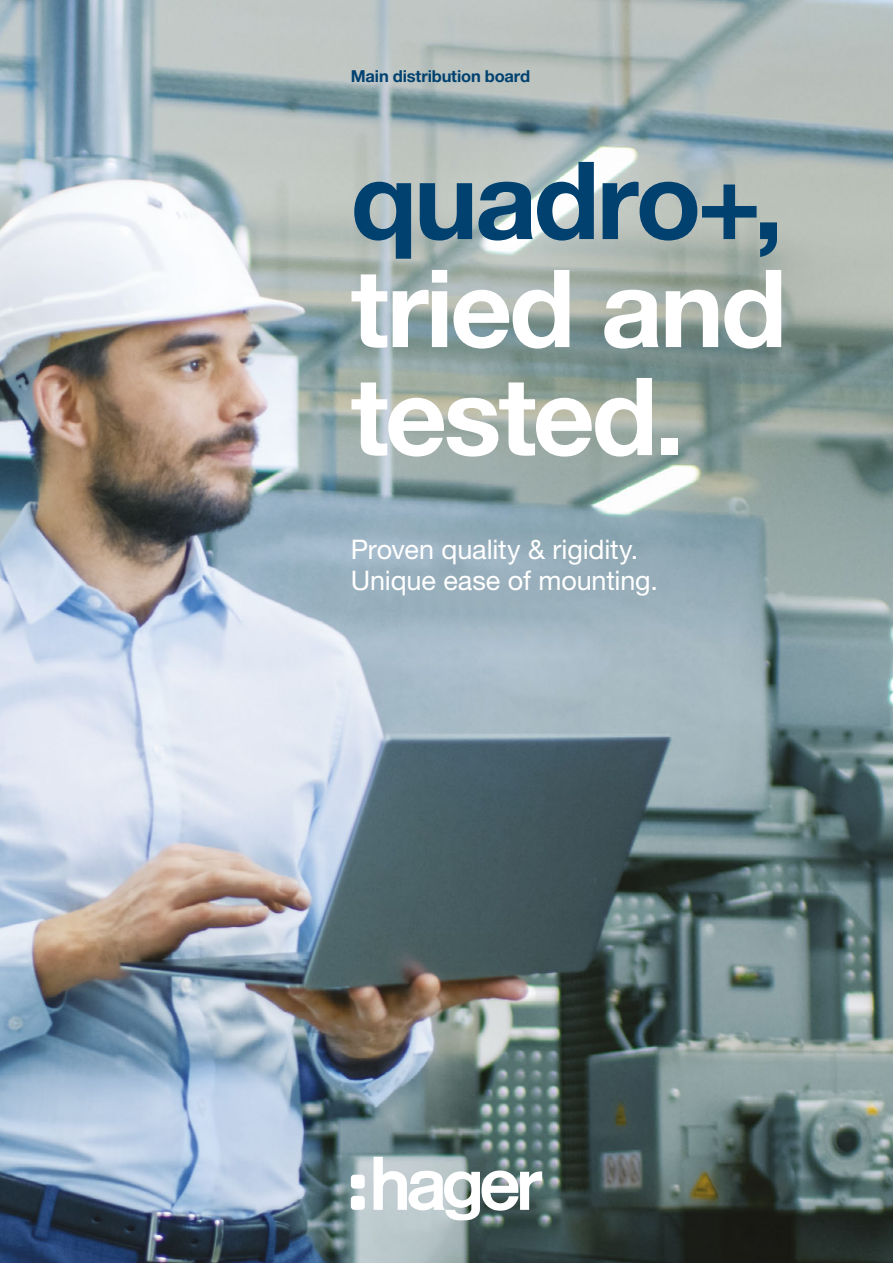
<style>
.page{position:relative;width:893px;height:1263px;background:#fff}
.page>*{position:absolute;margin:0;border:0;box-sizing:border-box;transform-origin:0 0}
.t1{font:700 108px/108px "Helvetica Neue LTW1 G";letter-spacing:-.03em;color:#fff}
.t2{font:700 108px "Helvetica Neue LTW1 G";letter-spacing:-.025em;color:#004170}
.t3{font:27px/31.5px "Helvetica Neue LTW1 G";letter-spacing:-.005em;color:#fff}
.t4{font:700 16.5px "Helvetica Neue LTW1 G";letter-spacing:-.01em;color:#004170}
</style>
<div class="page">
<img style="left:0;top:0;width:893px;height:1263px">
<svg style="left:351px;top:1157px;width:191px;height:63px"></svg>
<p class="t4" style="left:351px;top:65px;width:181px">Main distribution board</p>
<h1 class="t2" style="left:351px;top:134px;width:434px">quadro+,</h1>
<h1 class="t1" style="left:351px;top:254px;width:438px">tried and tested.</h1>
<p class="t3" style="left:351px;top:533px;width:309px">Proven quality &amp; rigidity.<br>Unique ease of mounting.</p>
</div>
